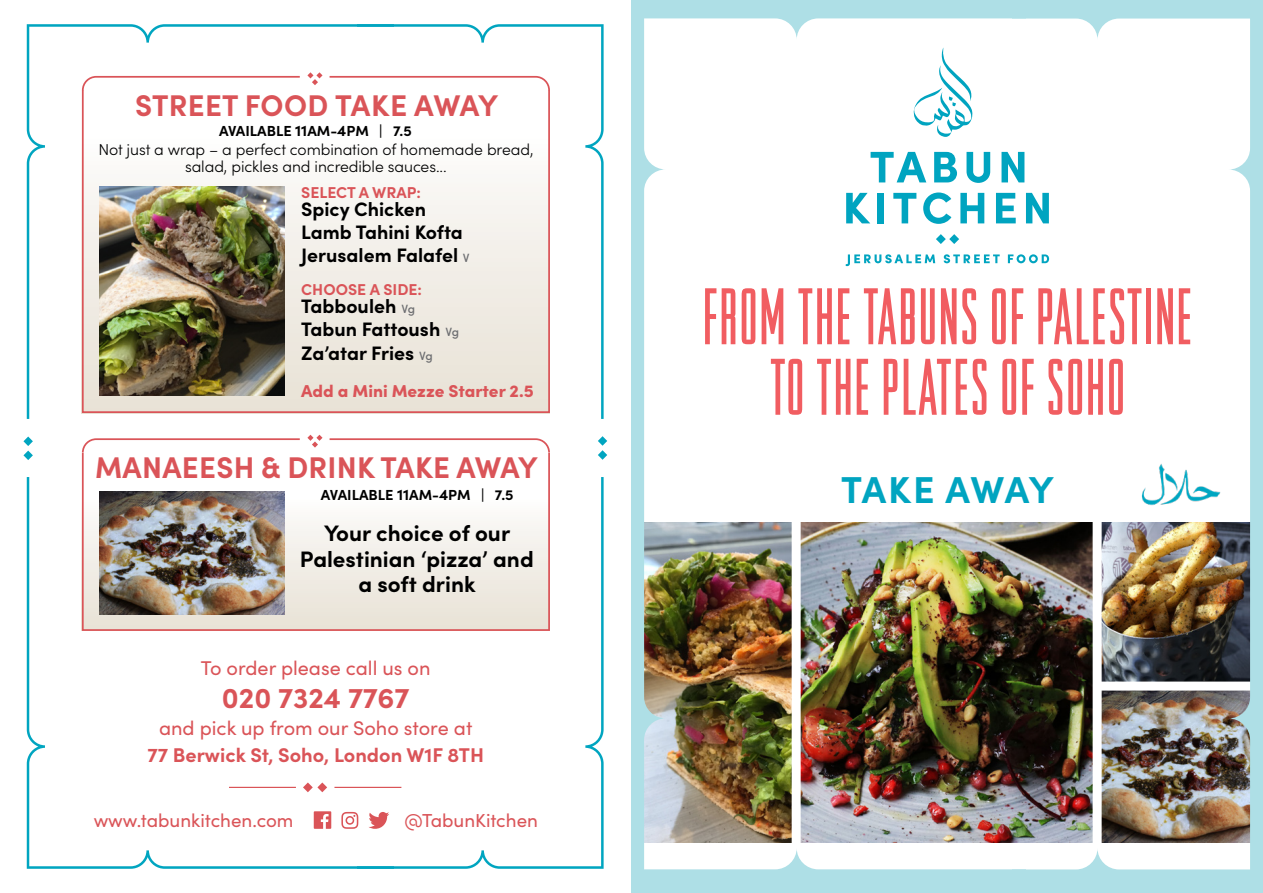
<style>
.page{position:relative;width:1263px;height:893px;background:#fff}
.page>*{position:absolute;margin:0;border:0;box-sizing:border-box;transform-origin:0 0}
.t1{font:70.5px/70.5px "OPTI Raleigh Gothic";letter-spacing:.01em;color:#f15d61;text-align:center;scale:.94 1}
.t2{font:700 37.5px "Sofia Pro";letter-spacing:.01em;color:#00a4c0}
.t3{font:700 30px "Sofia Pro";letter-spacing:.01em;color:#da5458}
.t4{font:700 28.8px "Sofia Pro";color:#da5458}
.t5{font:700 22.35px/25.7px "Sofia Pro";color:#000;text-align:center}
.t6{font:19.95px "Sofia Pro";color:#da5458}
.t7{font:700 19.95px "Sofia Pro";color:#da5458}
.t8{font:700 19.5px/23.2px "Sofia Pro";color:#000}
.t9{font:18.75px "Sofia Pro";color:#da5458}
.t10{font:900 17.25px "Sofia Pro";letter-spacing:-.005em;color:#da5458}
.t11{font:300 15.75px/17.2px "Sofia Pro";letter-spacing:-.005em;color:#000;text-align:center}
.t12{font:700 15.75px "Sofia Pro";color:#da5458}
.t13{font:700 14.55px "Sofia Pro";color:#000}
.s1{font-size:15.45px}
.s2{font-weight:500;font-size:12px;color:#6d6e71}
</style>
<div class="page">
<img style="left:631px;top:0;width:381px;height:892px">
<img style="left:1012px;top:0;width:251px;height:892px">
<svg style="left:598px;top:436px;width:9px;height:24px"></svg>
<svg style="left:394px;top:24px;width:210px;height:395px"></svg>
<svg style="left:394px;top:477px;width:210px;height:392px"></svg>
<svg style="left:23px;top:436px;width:10px;height:24px"></svg>
<svg style="left:27px;top:477px;width:367px;height:392px"></svg>
<svg style="left:27px;top:24px;width:367px;height:395px"></svg>
<div style="left:82px;top:135px;width:468px;height:278px;background:linear-gradient(to bottom,#fcfcfb,#e6e0d3)"></div>
<div style="left:82px;top:498px;width:468px;height:133px;background:linear-gradient(to bottom,#fcfbfa,#e7e1d4)"></div>
<div style="left:82px;top:73px;width:468px;height:340px;border:2px solid #da5458"></div>
<div style="left:82px;top:436px;width:468px;height:195px;border:2px solid #da5458"></div>
<div style="left:82px;top:72px;width:468px;height:18px;background:#fff"></div>
<div style="left:82px;top:435px;width:468px;height:18px;background:#fff"></div>
<svg style="left:328px;top:75px;width:223px;height:17px"></svg>
<svg style="left:329px;top:438px;width:221px;height:16px"></svg>
<svg style="left:81px;top:72px;width:241px;height:20px"></svg>
<svg style="left:81px;top:435px;width:241px;height:19px"></svg>
<svg style="left:314px;top:811px;width:17px;height:18px"></svg>
<svg style="left:341px;top:812px;width:17px;height:17px"></svg>
<svg style="left:368px;top:812px;width:21px;height:17px"></svg>
<svg style="left:303px;top:782px;width:24px;height:10px"></svg>
<hr style="left:334px;top:787px;width:67px;height:1px;background:#da5458">
<hr style="left:229px;top:787px;width:67px;height:1px;background:#da5458">
<svg style="left:870px;top:152px;width:56px;height:30px"></svg>
<svg style="left:934px;top:152px;width:23px;height:30px"></svg>
<svg style="left:966px;top:152px;width:24px;height:31px"></svg>
<svg style="left:1001px;top:152px;width:23px;height:30px"></svg>
<svg style="left:846px;top:193px;width:24px;height:30px"></svg>
<div style="left:878px;top:193px;width:6px;height:30px;background:#00a4c0"></div>
<svg style="left:893px;top:193px;width:23px;height:30px"></svg>
<svg style="left:923px;top:192px;width:28px;height:32px"></svg>
<svg style="left:960px;top:193px;width:24px;height:30px"></svg>
<svg style="left:996px;top:193px;width:20px;height:30px"></svg>
<svg style="left:1026px;top:193px;width:23px;height:30px"></svg>
<svg style="left:936px;top:234px;width:23px;height:10px"></svg>
<svg style="left:913px;top:47px;width:60px;height:90px"></svg>
<svg style="left:846px;top:254px;width:203px;height:12px"></svg>
<img style="left:1127px;top:461px;width:106px;height:60px">
<img style="left:99px;top:186px;width:185px;height:210px">
<img style="left:99px;top:491px;width:185px;height:124px">
<h3 class="t3" style="left:135px;top:82px;width:364px">STREET FOOD TAKE AWAY</h3>
<p class="t13" style="left:219px;top:119px;width:194px">AVAILABLE <span class="s1">11</span>AM-<span class="s1">4</span>PM | 7.5</p>
<p class="t11" style="left:98px;top:140px;width:437px">Not just a wrap – a perfect combination of homemade bread, salad, pickles and incredible sauces...</p>
<p class="t12" style="left:301px;top:180px;width:121px">SELECT A WRAP:</p>
<p class="t8" style="left:301px;top:196px;width:170px">Spicy Chicken<br>Lamb Tahini Kofta<br>Jerusalem Falafel <span class="s2">V</span></p>
<p class="t12" style="left:301px;top:277px;width:122px">CHOOSE A SIDE:</p>
<p class="t8" style="left:301px;top:293px;width:159px">Tabbouleh <span class="s2">Vg<br></span>Tabun Fattoush <span class="s2">Vg<br></span>Za’atar Fries <span class="s2">Vg</span></p>
<p class="t10" style="left:301px;top:377px;width:234px">Add a Mini Mezze Starter 2.5</p>
<h3 class="t3" style="left:95px;top:445px;width:444px">MANAEESH &amp; DRINK TAKE AWAY</h3>
<p class="t13" style="left:321px;top:483px;width:194px">AVAILABLE <span class="s1">11</span>AM-<span class="s1">4</span>PM | 7.5</p>
<p class="t5" style="left:300px;top:519px;width:235px">Your choice of our<br>Palestinian ‘pizza’ and a soft drink</p>
<p class="t6" style="left:201px;top:654px;width:231px">To order please call us on</p>
<h3 class="t4" style="left:222px;top:676px;width:189px">020 7324 7767</h3>
<p class="t6" style="left:159px;top:713px;width:315px">and pick up from our Soho store at</p>
<p class="t7" style="left:147px;top:739px;width:338px">77 Berwick St, Soho, London W1F 8TH</p>
<p class="t9" style="left:94px;top:806px;width:201px">www.tabunkitchen.com</p>
<p class="t9" style="left:404px;top:806px;width:135px">@TabunKitchen</p>
<h1 class="t1" style="left:702px;top:280px;width:523px">FROM THE TABUNS OF PALESTINE<br>TO THE PLATES OF SOHO</h1>
<h2 class="t2" style="left:841px;top:461px;width:214px">TAKE AWAY</h2>
</div>
